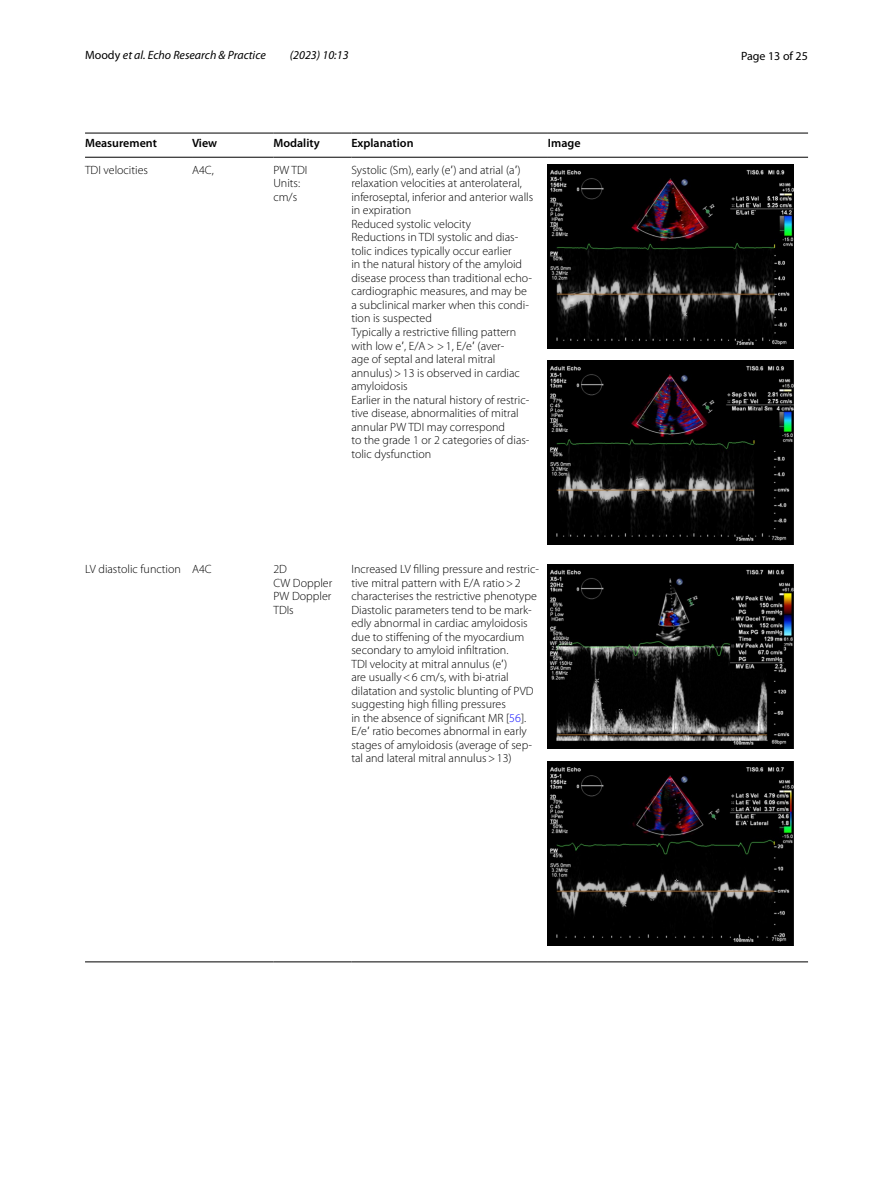
<style>
.page{position:relative;width:893px;height:1187px;background:#fff}
.page>*{position:absolute;margin:0;border:0;box-sizing:border-box;transform-origin:0 0}
.t1{font:300 12px/13.5px "Myriad Pro";color:#000}
.t2{font:italic 12px "Myriad Pro";color:#000}
.t3{font:600 12px "Myriad Pro";color:#000}
.t4{font:12px "Myriad Pro";color:#000}
.s1{font-style:normal}
.s2{font-family:"Segoe UI";font-weight:400}
.s3{color:#00f}
</style>
<div class="page">
<hr style="left:85px;top:133px;width:107px;height:1px;background:#000">
<hr style="left:85px;top:157px;width:107px;height:1px;background:#000">
<hr style="left:192px;top:133px;width:81px;height:1px;background:#000">
<hr style="left:192px;top:157px;width:81px;height:1px;background:#000">
<hr style="left:273px;top:133px;width:78px;height:1px;background:#000">
<hr style="left:273px;top:157px;width:78px;height:1px;background:#000">
<hr style="left:351px;top:133px;width:197px;height:1px;background:#000">
<hr style="left:351px;top:157px;width:197px;height:1px;background:#000">
<hr style="left:548px;top:133px;width:260px;height:1px;background:#000">
<hr style="left:548px;top:157px;width:260px;height:1px;background:#000">
<hr style="left:85px;top:961px;width:107px;height:1px;background:#000">
<hr style="left:192px;top:961px;width:81px;height:1px;background:#000">
<hr style="left:273px;top:961px;width:78px;height:1px;background:#000">
<hr style="left:351px;top:961px;width:197px;height:1px;background:#000">
<hr style="left:548px;top:961px;width:260px;height:1px;background:#000">
<img style="left:548px;top:165px;width:245px;height:184px">
<img style="left:548px;top:361px;width:245px;height:184px">
<img style="left:548px;top:564px;width:245px;height:184px">
<img style="left:548px;top:761px;width:245px;height:184px">
<p class="t2" style="left:85px;top:48px;width:182px"><span class="s1">Moody</span> et al. Echo Research &amp; Practice</p>
<p class="t2" style="left:290px;top:48px;width:60px">(2023) 10:13</p>
<p class="t4" style="left:741px;top:48px;width:68px">Page 13 of 25</p>
<p class="t3" style="left:85px;top:136px;width:73px">Measurement</p>
<p class="t3" style="left:192px;top:136px;width:27px">View</p>
<p class="t3" style="left:273px;top:136px;width:48px">Modality</p>
<p class="t3" style="left:351px;top:136px;width:64px">Explanation</p>
<p class="t3" style="left:548px;top:136px;width:34px">Image</p>
<p class="t1" style="left:85px;top:163px;width:64px">TDI velocities</p>
<p class="t1" style="left:192px;top:163px;width:23px">A4C,</p>
<p class="t1" style="left:273px;top:163px;width:35px">PW TDI<br>Units: cm/s</p>
<p class="t1" style="left:351px;top:163px;width:183px">Systolic (Sm), early (e<span class="s2">′</span>) and atrial (a<span class="s2">′</span>) relaxation velocities at anterolateral, inferoseptal, inferior and anterior walls in expiration<br>Reduced systolic velocity<br>Reductions in TDI systolic and dias‑ tolic indices typically occur earlier<br>in the natural history of the amyloid disease process than traditional echo‑ cardiographic measures, and may be a subclinical marker when this condi‑ tion is suspected<br>Typically a restrictive filling pattern with low e<span class="s2">′</span>, E/A&gt; &gt;1, E/e<span class="s2">′</span> (aver‑<br>age of septal and lateral mitral annulus)&gt;13 is observed in cardiac amyloidosis<br>Earlier in the natural history of restric‑ tive disease, abnormalities of mitral annular PW TDI may correspond<br>to the grade 1 or 2 categories of dias‑ tolic dysfunction</p>
<p class="t1" style="left:85px;top:562px;width:128px">LV diastolic function A4C</p>
<p class="t1" style="left:273px;top:562px;width:60px">2D<br>CW Doppler<br>PW Doppler<br>TDIs</p>
<p class="t1" style="left:351px;top:562px;width:189px">Increased LV filling pressure and restric‑ tive mitral pattern with E/A ratio&gt;2 characterises the restrictive phenotype Diastolic parameters tend to be mark‑ edly abnormal in cardiac amyloidosis due to stiffening of the myocardium secondary to amyloid infiltration.<br>TDI velocity at mitral annulus (e<span class="s2">′</span>)<br>are usually&lt;6 cm/s, with bi-atrial dilatation and systolic blunting of PVD suggesting high filling pressures<br>in the absence of significant MR [<span class="s3">56</span>].<br>E/e<span class="s2">′</span> ratio becomes abnormal in early stages of amyloidosis (average of sep‑ tal and lateral mitral annulus&gt;13)</p>
</div>
